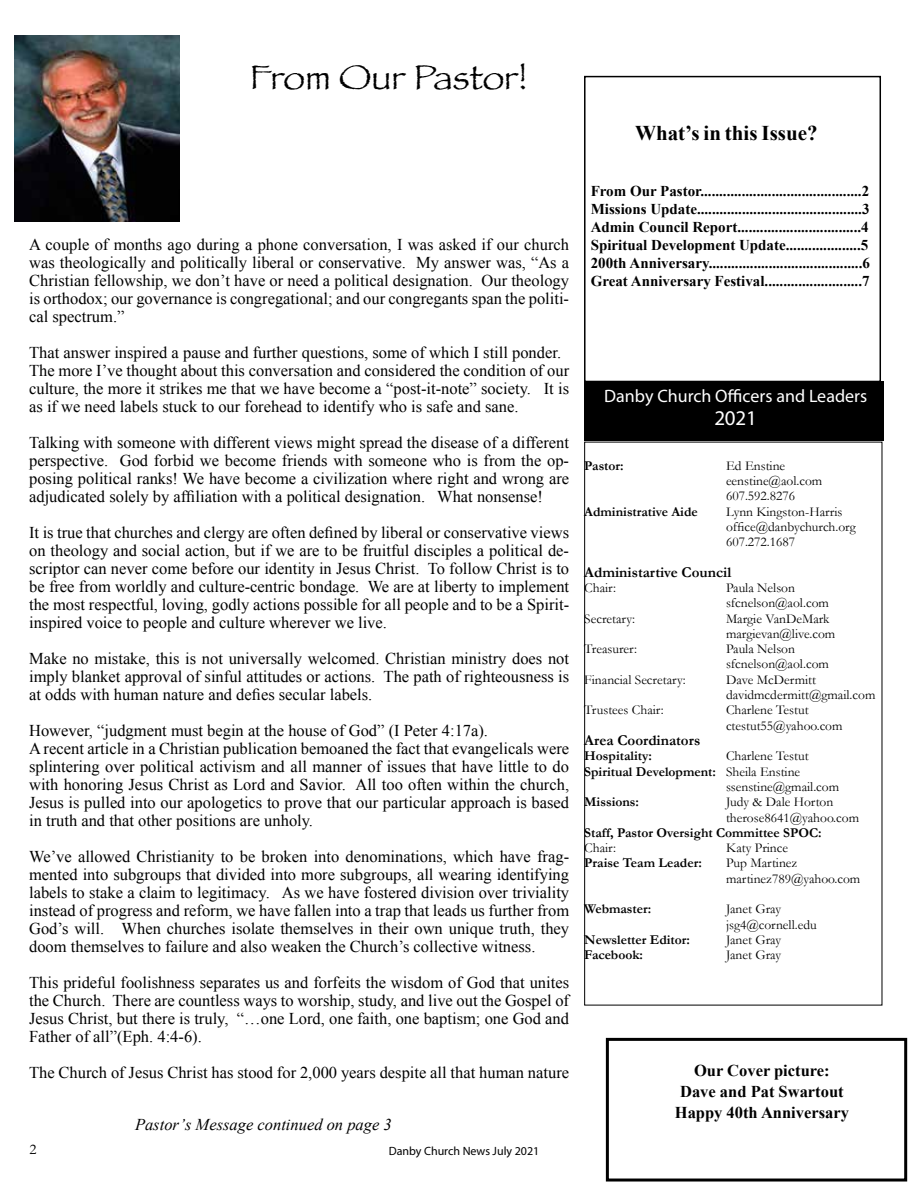
<style>
.page{position:relative;width:918px;height:1188px;background:#fff}
.page>*{position:absolute;margin:0;border:0;box-sizing:border-box;transform-origin:0 0}
.t1{font:36px "Papyrus";color:#000}
.t2{font:700 21px "Times New Roman";color:#000}
.t3{font:21px "Myriad Pro";color:#fff}
.t4{font:18px "Myriad Pro";color:#fff}
.t5{font:16.5px/18px "Times New Roman";color:#000;text-align:justify}
.t6{font:700 16.5px/21px "Times New Roman";color:#000;text-align:center}
.t7{font:italic 16.5px "Times New Roman";color:#000}
.t8{font:700 15px/18px "Times New Roman";color:#000;text-align:justify}
.t9{font:700 15px "Garamond";color:#000}
.t10{font:15px "Garamond";color:#000}
.t11{font:13.5px/15.3px "Garamond";color:#000}
.t12{font:700 13.5px "Garamond";color:#000}
.t13{font:12px "Myriad Pro";color:#000}
.s1{font-weight:400}
</style>
<div class="page">
<div style="left:606px;top:1038px;width:301px;height:144px;border:3px solid #000"></div>
<div style="left:584px;top:76px;width:297px;height:306px;border:2px solid #000"></div>
<div style="left:584px;top:442px;width:298px;height:563px;border:1px solid #000"></div>
<div style="left:584px;top:381px;width:300px;height:60px;background:#000"></div>
<img style="left:15px;top:36px;width:165px;height:185px">
<h1 class="t1" style="left:250px;top:55px;width:279px">From Our Pastor!</h1>
<p class="t2" style="left:635px;top:118px;width:184px">What’s in this Issue?</p>
<p class="t8" style="left:591px;top:182px;width:281px">From Our Pastor...........................................2<br>Missions Update............................................3<br>Admin Council Report.................................4<br>Spiritual Development Update....................5<br>200th Anniversary.........................................6<br>Great Anniversary Festival..........................7</p>
<p class="t5" style="left:29px;top:235px;width:542px">A couple of months ago during a phone conversation, I was asked if our church was theologically and politically liberal or conservative. My answer was, “As a Christian fellowship, we don’t have or need a political designation. Our theology is orthodox; our governance is congregational; and our congregants span the politi&shy;cal spectrum.”</p>
<p class="t5" style="left:29px;top:343px;width:542px;text-align:left">That answer inspired a pause and further questions, some of which I still ponder.<br>The more I’ve thought about this conversation and considered the condition of our culture, the more it strikes me that we have become a “post-it-note” society. It is as if we need labels stuck to our forehead to identify who is safe and sane.</p>
<p class="t5" style="left:29px;top:433px;width:542px">Talking with someone with different views might spread the disease of a different perspective. God forbid we become friends with someone who is from the op&shy;posing political ranks! We have become a civilization where right and wrong are adjudicated solely by affiliation with a political designation. What nonsense!</p>
<p class="t5" style="left:29px;top:523px;width:542px">It is true that churches and clergy are often defined by liberal or conservative views on theology and social action, but if we are to be fruitful disciples a political de&shy;scriptor can never come before our identity in Jesus Christ. To follow Christ is to be free from worldly and culture-centric bondage. We are at liberty to implement the most respectful, loving, godly actions possible for all people and to be a Spirit&shy;inspired voice to people and culture wherever we live.</p>
<p class="t5" style="left:29px;top:649px;width:542px">Make no mistake, this is not universally welcomed. Christian ministry does not imply blanket approval of sinful attitudes or actions. The path of righteousness is at odds with human nature and defies secular labels.</p>
<p class="t5" style="left:29px;top:721px;width:542px;text-align:left">However, “judgment must begin at the house of God” (I Peter 4:17a).<br>A recent article in a Christian publication bemoaned the fact that evangelicals were splintering over political activism and all manner of issues that have little to do with honoring Jesus Christ as Lord and Savior. All too often within the church, Jesus is pulled into our apologetics to prove that our particular approach is based in truth and that other positions are unholy.</p>
<p class="t5" style="left:29px;top:847px;width:542px">We’ve allowed Christianity to be broken into denominations, which have frag&shy;mented into subgroups that divided into more subgroups, all wearing identifying labels to stake a claim to legitimacy. As we have fostered division over triviality instead of progress and reform, we have fallen into a trap that leads us further from God’s will. When churches isolate themselves in their own unique truth, they doom themselves to failure and also weaken the Church’s collective witness.</p>
<p class="t5" style="left:29px;top:973px;width:541px">This prideful foolishness separates us and forfeits the wisdom of God that unites the Church. There are countless ways to worship, study, and live out the Gospel of Jesus Christ, but there is truly, “…one Lord, one faith, one baptism; one God and Father of all”(Eph. 4:4-6).</p>
<p class="t5" style="left:29px;top:1063px;width:542px">The Church of Jesus Christ has stood for 2,000 years despite all that human nature</p>
<p class="t6" style="left:675px;top:1060px;width:176px">Our Cover picture:<br>Dave and Pat Swartout<br>Happy 40th Anniversary</p>
<p class="t4" style="left:604px;top:385px;width:264px">Danby Church Officers and Leaders</p>
<p class="t3" style="left:714px;top:405px;width:44px">2021</p>
<p class="t12" style="left:584px;top:457px;width:41px">Pastor:</p>
<p class="t11" style="left:726px;top:458px;width:98px">Ed Enstine eenstine@aol.com<br>607.592.8276</p>
<p class="t12" style="left:584px;top:503px;width:115px">Administrative Aide</p>
<p class="t11" style="left:726px;top:503px;width:131px">Lynn Kingston-Harris office@danbychurch.org<br>607.272.1687</p>
<p class="t9" style="left:584px;top:563px;width:149px">Administartive Council</p>
<p class="t11" style="left:584px;top:580px;width:33px">Chair:</p>
<p class="t11" style="left:726px;top:580px;width:104px">Paula Nelson sfcnelson@aol.com</p>
<p class="t11" style="left:584px;top:611px;width:52px">Secretary:</p>
<p class="t11" style="left:726px;top:611px;width:111px">Margie VanDeMark margievan@live.com</p>
<p class="t11" style="left:584px;top:641px;width:54px">Treasurer:</p>
<p class="t11" style="left:726px;top:641px;width:104px">Paula Nelson sfcnelson@aol.com</p>
<p class="t11" style="left:584px;top:672px;width:103px">Financial Secretary:</p>
<p class="t11" style="left:726px;top:672px;width:151px">Dave McDermitt davidmcdermitt@gmail.com</p>
<p class="t11" style="left:584px;top:702px;width:81px">Trustees Chair:</p>
<p class="t11" style="left:726px;top:702px;width:118px">Charlene Testut ctestut55@yahoo.com</p>
<p class="t9" style="left:584px;top:731px;width:118px">Area Coordinators</p>
<p class="t12" style="left:584px;top:748px;width:69px">Hospitality:</p>
<p class="t11" style="left:726px;top:748px;width:84px">Charlene Testut</p>
<p class="t12" style="left:584px;top:763px;width:217px">Spiritual Development: <span class="s1">Sheila Enstine</span></p>
<p class="t11" style="left:726px;top:779px;width:115px">ssenstine@gmail.com</p>
<p class="t12" style="left:584px;top:794px;width:56px">Missions:</p>
<p class="t11" style="left:726px;top:794px;width:135px">Judy &amp; Dale Horton therose8641@yahoo.com</p>
<p class="t12" style="left:584px;top:824px;width:239px">Staff, Pastor Oversight Committee SPOC:</p>
<p class="t11" style="left:584px;top:840px;width:33px">Chair:</p>
<p class="t11" style="left:726px;top:840px;width:64px">Katy Prince</p>
<p class="t12" style="left:584px;top:855px;width:119px">Praise Team Leader:</p>
<p class="t11" style="left:726px;top:855px;width:136px">Pup Martinez martinez789@yahoo.com</p>
<p class="t12" style="left:584px;top:901px;width:69px">Webmaster:</p>
<p class="t11" style="left:726px;top:901px;width:92px">Janet Gray jsg4@cornell.edu</p>
<p class="t12" style="left:584px;top:932px;width:107px">Newsletter Editor:</p>
<p class="t11" style="left:726px;top:932px;width:57px">Janet Gray</p>
<p class="t12" style="left:584px;top:947px;width:60px">Facebook:</p>
<p class="t11" style="left:726px;top:947px;width:57px">Janet Gray</p>
<p class="t7" style="left:135px;top:1113px;width:258px">Pastor’s Message continued on page 3</p>
<p class="t10" style="left:30px;top:1140px;width:9px">2</p>
<p class="t13" style="left:389px;top:1143px;width:152px">Danby Church News July 2021</p>
</div>
